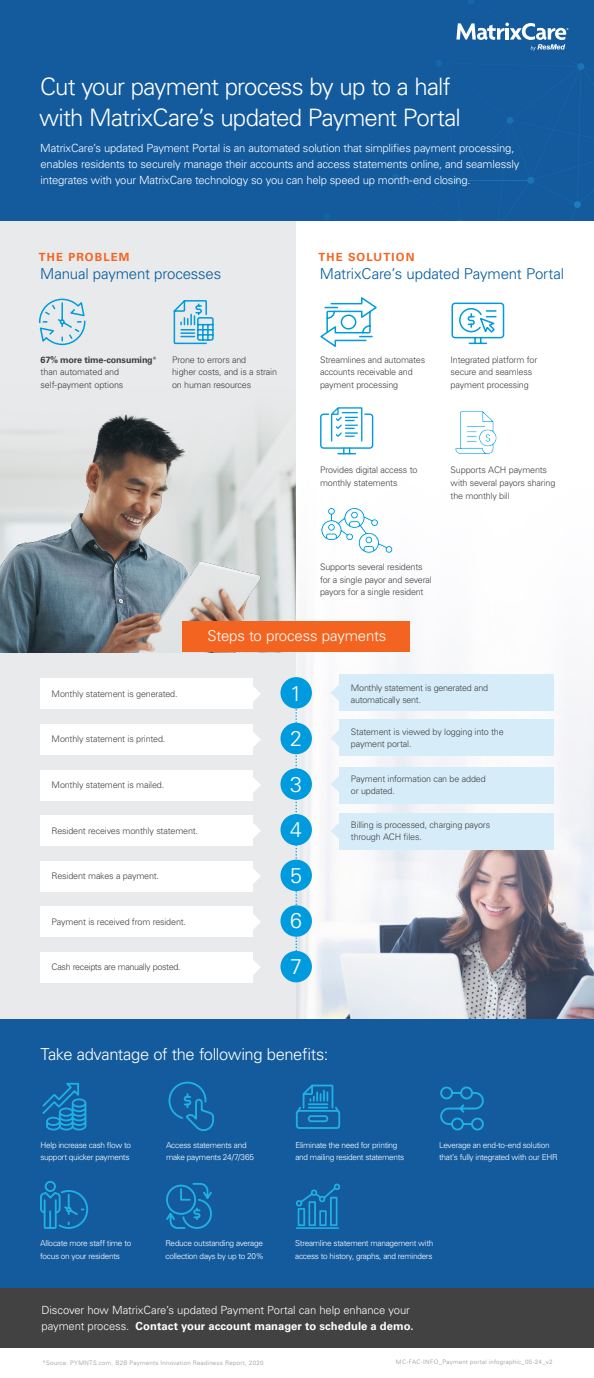
<style>
.page{position:relative;width:594px;height:1378px;background:#fff}
.page>*{position:absolute;margin:0;border:0;box-sizing:border-box;transform-origin:0 0}
.t1{font:300 24px/31.5px "Univers LT Std";letter-spacing:-.035em;color:#fff}
.t2{font:300 21.38px "Univers LT Std";color:#fff}
.t3{font:300 16.5px "Univers LT Std";letter-spacing:-.025em;color:#fff}
.t4{font:300 15px "Univers LT Std";letter-spacing:-.01em;color:#015a9d}
.t5{font:300 15px "Univers LT Std";letter-spacing:-.01em;color:#fff}
.Bulllet_list{font:300 11.25px/15.8px "Univers LT Std";letter-spacing:-.02em;color:#fff}
.t6{font:700 11.25px "Univers LT Std";letter-spacing:.1em;color:#f36421}
.t7{font:300 9px/12.8px "Univers LT Std";letter-spacing:-.02em;color:#424243}
.t8{font:300 9px/12.8px "Univers LT Std";letter-spacing:-.015em;color:#3e3e3f}
.t9{font:300 9px "Univers LT Std";letter-spacing:-.04em;color:#424243}
.t10{font:300 8.25px/12.8px "Univers LT Std";letter-spacing:-.035em;color:#fff}
.t11{font:300 6.15px "Univers LT Std";letter-spacing:.04em;color:#939598}
.s1{font-weight:700}
</style>
<div class="page">
<img style="left:295px;top:416px;width:299px;height:603px">
<div style="left:339px;top:813px;width:215px;height:36px;background:#d6ecf9"></div>
<div style="left:339px;top:767px;width:215px;height:36px;background:#d6ecf9"></div>
<div style="left:339px;top:719px;width:215px;height:36px;background:#d6ecf9"></div>
<div style="left:0;top:195px;width:295px;height:831px;background:#e9eaeb"></div>
<div style="left:280px;top:677px;width:32px;height:31px;background:#009bde;border-radius:50%"></div>
<div style="left:280px;top:722px;width:32px;height:32px;background:#009bde;border-radius:50%"></div>
<div style="left:280px;top:814px;width:32px;height:31px;background:#009bde;border-radius:50%"></div>
<div style="left:280px;top:859px;width:32px;height:32px;background:#009bde;border-radius:50%"></div>
<div style="left:280px;top:768px;width:32px;height:31px;background:#009bde;border-radius:50%"></div>
<div style="left:280px;top:905px;width:32px;height:31px;background:#009bde;border-radius:50%"></div>
<div style="left:280px;top:950px;width:32px;height:32px;background:#009bde;border-radius:50%"></div>
<div style="left:0;top:0;width:594px;height:220px;background:#145b9e"></div>
<div style="left:323px;top:213px;width:7px;height:7px;background:#1562a4;border-radius:50%"></div>
<svg style="left:295px;top:708px;width:2px;height:243px"></svg>
<svg style="left:253px;top:686px;width:8px;height:15px"></svg>
<div style="left:40px;top:678px;width:213px;height:31px;background:#fff"></div>
<svg style="left:331px;top:685px;width:8px;height:16px"></svg>
<div style="left:339px;top:675px;width:215px;height:36px;background:#d6ecf9"></div>
<div style="left:0;top:1019px;width:594px;height:270px;background:#145b9e"></div>
<div style="left:0;top:1288px;width:594px;height:59px;background:#424243"></div>
<svg style="left:253px;top:732px;width:8px;height:15px"></svg>
<div style="left:40px;top:724px;width:213px;height:30px;background:#fff"></div>
<svg style="left:253px;top:778px;width:7px;height:14px"></svg>
<div style="left:40px;top:770px;width:213px;height:30px;background:#fff"></div>
<svg style="left:253px;top:823px;width:8px;height:15px"></svg>
<div style="left:40px;top:815px;width:213px;height:30px;background:#fff"></div>
<svg style="left:253px;top:869px;width:8px;height:15px"></svg>
<div style="left:40px;top:861px;width:213px;height:30px;background:#fff"></div>
<svg style="left:253px;top:914px;width:8px;height:15px"></svg>
<div style="left:40px;top:906px;width:213px;height:30px;background:#fff"></div>
<svg style="left:253px;top:960px;width:8px;height:15px"></svg>
<div style="left:40px;top:952px;width:213px;height:30px;background:#fff"></div>
<svg style="left:331px;top:730px;width:8px;height:16px"></svg>
<svg style="left:331px;top:776px;width:8px;height:16px"></svg>
<svg style="left:331px;top:823px;width:8px;height:16px"></svg>
<svg style="left:327px;top:0;width:267px;height:221px"></svg>
<svg style="left:451px;top:302px;width:54px;height:43px"></svg>
<svg style="left:320px;top:297px;width:57px;height:50px"></svg>
<svg style="left:42px;top:1082px;width:44px;height:48px"></svg>
<svg style="left:40px;top:1181px;width:49px;height:48px"></svg>
<div style="left:296px;top:1109px;width:44px;height:19px;border:2px solid #1fb0e6;border-radius:3px"></div>
<svg style="left:296px;top:1084px;width:45px;height:39px"></svg>
<svg style="left:168px;top:1081px;width:46px;height:50px"></svg>
<svg style="left:166px;top:1183px;width:46px;height:46px"></svg>
<svg style="left:320px;top:407px;width:53px;height:47px"></svg>
<svg style="left:455px;top:411px;width:43px;height:43px"></svg>
<svg style="left:320px;top:505px;width:73px;height:79px"></svg>
<img style="left:0;top:339px;width:296px;height:313px">
<svg style="left:38px;top:298px;width:48px;height:48px"></svg>
<svg style="left:173px;top:300px;width:41px;height:45px"></svg>
<svg style="left:440px;top:1086px;width:44px;height:45px"></svg>
<svg style="left:296px;top:1183px;width:44px;height:45px"></svg>
<div style="left:183px;top:622px;width:227px;height:30px;background:#f36421"></div>
<p class="t1" style="left:39px;top:70px;width:423px">Cut your payment process by up to a half with MatrixCare’s updated Payment Portal</p>
<p class="Bulllet_list" style="left:40px;top:140px;width:481px">MatrixCare’s updated Payment Portal is an automated solution that simplifies payment processing, enables residents to securely manage their accounts and access statements online, and seamlessly integrates with your MatrixCare technology so you can help speed up month-end closing.</p>
<p class="t6" style="left:39px;top:250px;width:92px">THE PROBLEM</p>
<p class="t4" style="left:40px;top:264px;width:182px">Manual payment processes</p>
<p class="t8" style="left:40px;top:353px;width:118px"><span class="s1">67% more time-consuming</span>* than automated and self-payment options</p>
<p class="t8" style="left:172px;top:353px;width:106px">Prone to errors and<br>higher costs, and is a strain on human resources</p>
<p class="t6" style="left:318px;top:250px;width:97px">THE SOLUTION</p>
<p class="t4" style="left:320px;top:264px;width:246px">MatrixCare’s updated Payment Portal</p>
<p class="t7" style="left:320px;top:353px;width:107px">Streamlines and automates accounts receivable and payment processing</p>
<p class="t7" style="left:451px;top:353px;width:88px">Integrated platform for secure and seamless payment processing</p>
<p class="t7" style="left:320px;top:463px;width:99px">Provides digital access to monthly statements</p>
<p class="t7" style="left:451px;top:463px;width:106px">Supports ACH payments with several payors sharing the monthly bill</p>
<p class="t7" style="left:320px;top:560px;width:113px">Supports several residents for a single payor and several payors for a single resident</p>
<p class="t5" style="left:208px;top:627px;width:180px">Steps to process payments</p>
<p class="t7" style="left:52px;top:687px;width:128px">Monthly statement is generated.</p>
<p class="t2" style="left:290px;top:680px;width:13px">1</p>
<p class="t7" style="left:351px;top:681px;width:139px;line-height:12px">Monthly statement is generated and automatically sent.</p>
<p class="t7" style="left:52px;top:732px;width:115px">Monthly statement is printed.</p>
<p class="t2" style="left:290px;top:725px;width:13px">2</p>
<p class="t7" style="left:52px;top:778px;width:114px">Monthly statement is mailed.</p>
<p class="t2" style="left:290px;top:771px;width:13px">3</p>
<p class="t7" style="left:52px;top:824px;width:148px">Resident receives monthly statement.</p>
<p class="t2" style="left:290px;top:816px;width:13px">4</p>
<p class="t7" style="left:52px;top:869px;width:109px">Resident makes a payment.</p>
<p class="t2" style="left:290px;top:862px;width:13px">5</p>
<p class="t7" style="left:52px;top:915px;width:136px">Payment is received from resident.</p>
<p class="t2" style="left:290px;top:907px;width:13px">6</p>
<p class="t9" style="left:52px;top:961px;width:131px">Cash receipts are manually posted.</p>
<p class="t2" style="left:290px;top:953px;width:13px">7</p>
<p class="t7" style="left:351px;top:725px;width:154px;line-height:12px">Statement is viewed by logging into the payment portal.</p>
<p class="t7" style="left:351px;top:773px;width:136px;line-height:12px">Payment information can be added or updated.</p>
<p class="t7" style="left:351px;top:819px;width:141px;line-height:12px">Billing is processed, charging payors through ACH files.</p>
<p class="t3" style="left:40px;top:1044px;width:289px">Take advantage of the following benefits:</p>
<p class="t10" style="left:40px;top:1138px;width:92px">Help increase cash flow to support quicker payments</p>
<p class="t10" style="left:166px;top:1138px;width:90px">Access statements and make payments 24/7/365</p>
<p class="t10" style="left:295px;top:1138px;width:110px">Eliminate the need for printing and mailing resident statements</p>
<p class="t10" style="left:439px;top:1138px;width:120px">Leverage an end-to-end solution that’s fully integrated with our EHR</p>
<p class="t10" style="left:40px;top:1236px;width:93px">Allocate more staff time to focus on your residents</p>
<p class="t10" style="left:165px;top:1236px;width:100px">Reduce outstanding average collection days by up to 20%</p>
<p class="t10" style="left:295px;top:1236px;width:140px">Streamline statement management with access to history, graphs, and reminders</p>
<p class="Bulllet_list" style="left:41px;top:1302px;width:374px">Discover how MatrixCare’s updated Payment Portal can help enhance your payment process. <span class="s1">Contact your account manager to schedule a demo.</span></p>
<p class="t11" style="left:42px;top:1358px;width:223px">*Source: PYMNTS.com, B2B Payments Innovation Readiness Report, 2020</p>
<p class="t11" style="left:396px;top:1358px;width:158px">MC-FAC-INFO_Payment portal infographic_05-24_v2</p>
</div>
